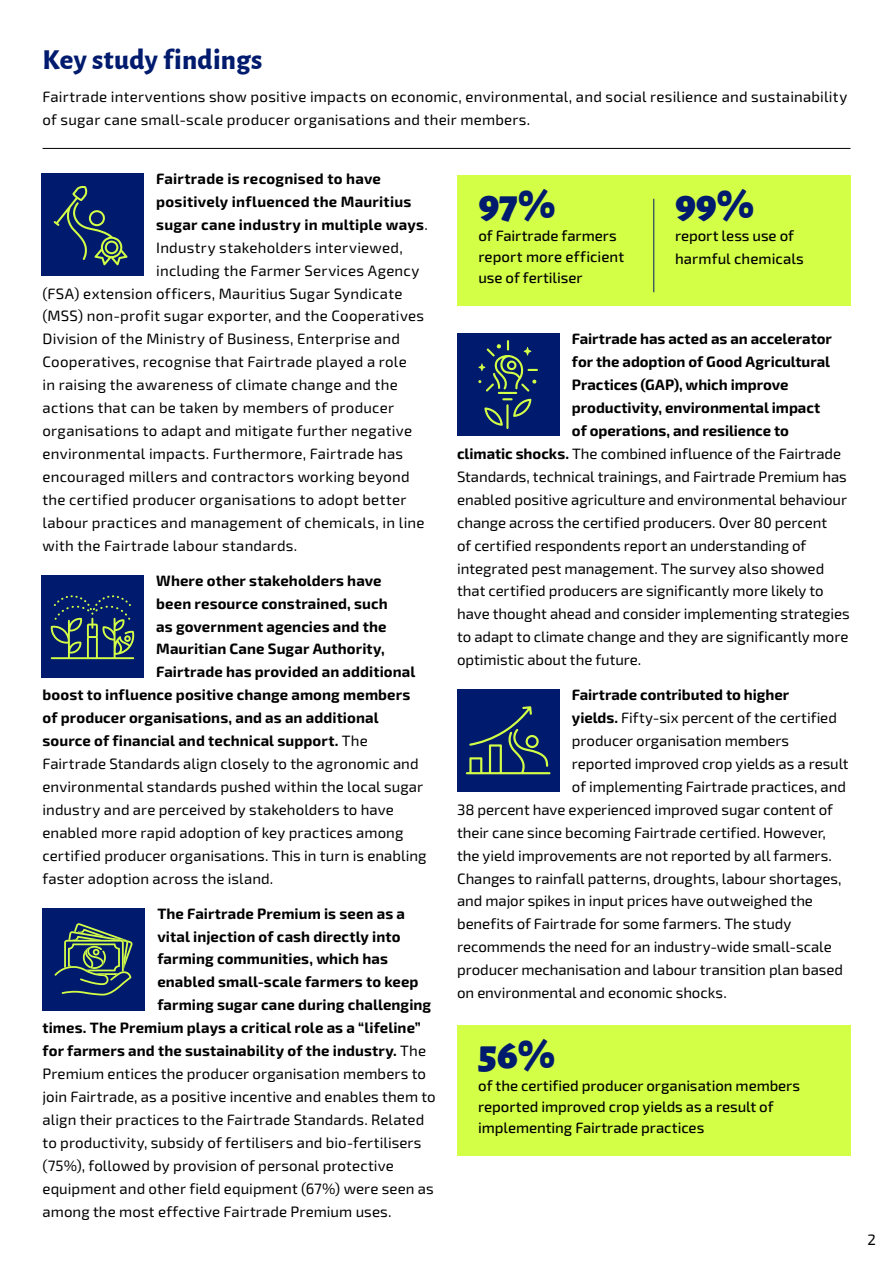
<style>
.page{position:relative;width:893px;height:1263px;background:#fff}
.page>*{position:absolute;margin:0;border:0;box-sizing:border-box;transform-origin:0 0}
.HIGHLIGHT{font:900 42px "Alegreya Sans";color:#001b6e}
.t1{font:800 28.5px "Alegreya Sans";letter-spacing:.01em;color:#001b6e}
.body{font:15px/23px "Exo 2";letter-spacing:.005em;color:#000}
.body-2{font:700 15px "Exo 2";letter-spacing:.005em;color:#000}
.body-3{font:500 15px/21px "Exo 2";color:#000}
.s1{font-weight:400}
.s2{font-weight:700}
</style>
<div class="page">
<div style="left:457px;top:1025px;width:393px;height:131px;background:#d4ff47"></div>
<div style="left:457px;top:175px;width:393px;height:131px;background:#d4ff47"></div>
<hr style="left:43px;top:148px;width:807px;height:1px;background:#000">
<div style="left:41px;top:173px;width:103px;height:102px;background:#001b6e"></div>
<svg style="left:54px;top:186px;width:74px;height:79px"></svg>
<div style="left:41px;top:575px;width:103px;height:102px;background:#001b6e"></div>
<svg style="left:51px;top:595px;width:83px;height:64px"></svg>
<div style="left:43px;top:908px;width:102px;height:102px;background:#001b6e"></div>
<svg style="left:54px;top:923px;width:79px;height:72px"></svg>
<div style="left:457px;top:333px;width:102px;height:103px;background:#001b6e"></div>
<hr style="left:506px;top:404px;width:3px;height:25px;background:#d4ff47">
<svg style="left:478px;top:340px;width:60px;height:86px"></svg>
<div style="left:457px;top:689px;width:102px;height:102px;background:#001b6e"></div>
<svg style="left:466px;top:706px;width:84px;height:68px"></svg>
<hr style="left:653px;top:199px;width:1px;height:93px;background:#001b6e">
<p class="t1" style="left:43px;top:38px;width:221px">Key study findings</p>
<p class="body" style="left:43px;top:86px;width:806px">Fairtrade interventions show positive impacts on economic, environmental, and social resilience and sustainability of sugar cane small-scale producer organisations and their members.</p>
<p class="body-2" style="left:156px;top:169px;width:226px">Fairtrade is recognised to have</p>
<p class="body-2" style="left:156px;top:192px;width:257px">positively influenced the Mauritius</p>
<p class="body-2" style="left:156px;top:215px;width:273px">sugar cane industry in multiple ways<span class="s1">.</span></p>
<p class="body" style="left:156px;top:236px;width:248px">Industry stakeholders interviewed,</p>
<p class="body" style="left:156px;top:259px;width:265px">including the Farmer Services Agency</p>
<p class="body" style="left:43px;top:282px;width:361px">(FSA) extension officers, Mauritius Sugar Syndicate</p>
<p class="body" style="left:43px;top:305px;width:383px">(MSS) non-profit sugar exporter, and the Cooperatives</p>
<p class="body" style="left:43px;top:328px;width:359px">Division of the Ministry of Business, Enterprise and</p>
<p class="body" style="left:43px;top:351px;width:366px">Cooperatives, recognise that Fairtrade played a role</p>
<p class="body" style="left:43px;top:374px;width:357px">in raising the awareness of climate change and the</p>
<p class="body" style="left:43px;top:397px;width:353px">actions that can be taken by members of producer</p>
<p class="body" style="left:43px;top:420px;width:371px">organisations to adapt and mitigate further negative</p>
<p class="body" style="left:43px;top:443px;width:362px">environmental impacts. Furthermore, Fairtrade has</p>
<p class="body" style="left:43px;top:466px;width:369px">encouraged millers and contractors working beyond</p>
<p class="body" style="left:43px;top:489px;width:365px">the certified producer organisations to adopt better</p>
<p class="body" style="left:43px;top:512px;width:384px">labour practices and management of chemicals, in line</p>
<p class="body" style="left:43px;top:535px;width:256px">with the Fairtrade labour standards.</p>
<p class="body-2" style="left:156px;top:571px;width:227px">Where other stakeholders have</p>
<p class="body-2" style="left:156px;top:594px;width:233px">been resource constrained, such</p>
<p class="body-2" style="left:156px;top:617px;width:232px">as government agencies and the</p>
<p class="body-2" style="left:156px;top:640px;width:230px">Mauritian Cane Sugar Authority,</p>
<p class="body-2" style="left:156px;top:663px;width:261px">Fairtrade has provided an additional</p>
<p class="body-2" style="left:43px;top:686px;width:369px">boost to influence positive change among members</p>
<p class="body-2" style="left:43px;top:709px;width:338px">of producer organisations, and as an additional</p>
<p class="body-2" style="left:43px;top:732px;width:327px">source of financial and technical support. <span class="s1">The</span></p>
<p class="body" style="left:43px;top:753px;width:378px">Fairtrade Standards align closely to the agronomic and</p>
<p class="body" style="left:43px;top:776px;width:382px">environmental standards pushed within the local sugar</p>
<p class="body" style="left:43px;top:799px;width:353px">industry and are perceived by stakeholders to have</p>
<p class="body" style="left:43px;top:822px;width:362px">enabled more rapid adoption of key practices among</p>
<p class="body" style="left:43px;top:845px;width:386px">certified producer organisations. This in turn is enabling</p>
<p class="body" style="left:43px;top:868px;width:232px">faster adoption across the island.</p>
<p class="body-2" style="left:157px;top:904px;width:249px">The Fairtrade Premium is seen as a</p>
<p class="body-2" style="left:157px;top:927px;width:245px">vital injection of cash directly into</p>
<p class="body-2" style="left:157px;top:950px;width:232px">farming communities, which has</p>
<p class="body-2" style="left:157px;top:973px;width:263px">enabled small-scale farmers to keep</p>
<p class="body-2" style="left:157px;top:996px;width:275px">farming sugar cane during challenging</p>
<p class="body-2" style="left:43px;top:1019px;width:380px">times. The Premium plays a critical role as a “lifeline”</p>
<p class="body-2" style="left:43px;top:1042px;width:385px">for farmers and the sustainability of the industry. <span class="s1">The</span></p>
<p class="body" style="left:43px;top:1063px;width:385px">Premium entices the producer organisation members to</p>
<p class="body" style="left:43px;top:1086px;width:395px">join Fairtrade, as a positive incentive and enables them to</p>
<p class="body" style="left:43px;top:1109px;width:383px">align their practices to the Fairtrade Standards. Related</p>
<p class="body" style="left:43px;top:1132px;width:381px">to productivity, subsidy of fertilisers and bio-fertilisers</p>
<p class="body" style="left:43px;top:1155px;width:353px">(75%), followed by provision of personal protective</p>
<p class="body" style="left:43px;top:1178px;width:393px">equipment and other field equipment (67%) were seen as</p>
<p class="body" style="left:43px;top:1200px;width:351px">among the most effective Fairtrade Premium uses.</p>
<p class="HIGHLIGHT" style="left:478px;top:170px;width:79px">97%</p>
<p class="body-3" style="left:478px;top:225px;width:147px">of Fairtrade farmers report more efficient use of fertiliser</p>
<p class="HIGHLIGHT" style="left:675px;top:170px;width:81px">99%</p>
<p class="body-3" style="left:675px;top:224px;width:130px;line-height:23px">report less use of harmful chemicals</p>
<p class="body-2" style="left:572px;top:330px;width:261px">Fairtrade has acted as an accelerator</p>
<p class="body-2" style="left:572px;top:353px;width:260px">for the adoption of Good Agricultural</p>
<p class="body-2" style="left:572px;top:376px;width:218px">Practices (GAP), which improve</p>
<p class="body-2" style="left:572px;top:398px;width:250px">productivity, environmental impact</p>
<p class="body-2" style="left:572px;top:421px;width:219px">of operations, and resilience to</p>
<p class="body" style="left:457px;top:442px;width:385px"><span class="s2">climatic shocks.</span> The combined influence of the Fairtrade</p>
<p class="body" style="left:457px;top:465px;width:391px">Standards, technical trainings, and Fairtrade Premium has</p>
<p class="body" style="left:457px;top:488px;width:391px">enabled positive agriculture and environmental behaviour</p>
<p class="body" style="left:457px;top:511px;width:371px">change across the certified producers. Over 80 percent</p>
<p class="body" style="left:457px;top:534px;width:351px">of certified respondents report an understanding of</p>
<p class="body" style="left:457px;top:557px;width:369px">integrated pest management. The survey also showed</p>
<p class="body" style="left:457px;top:580px;width:368px">that certified producers are significantly more likely to</p>
<p class="body" style="left:457px;top:603px;width:394px">have thought ahead and consider implementing strategies</p>
<p class="body" style="left:457px;top:626px;width:393px">to adapt to climate change and they are significantly more</p>
<p class="body" style="left:457px;top:649px;width:186px">optimistic about the future.</p>
<p class="body-2" style="left:572px;top:685px;width:219px">Fairtrade contributed to higher</p>
<p class="body" style="left:572px;top:706px;width:266px"><span class="s2">yields.</span> Fifty-six percent of the certified</p>
<p class="body" style="left:572px;top:729px;width:219px">producer organisation members</p>
<p class="body" style="left:572px;top:752px;width:278px">reported improved crop yields as a result</p>
<p class="body" style="left:572px;top:775px;width:276px">of implementing Fairtrade practices, and</p>
<p class="body" style="left:457px;top:798px;width:377px">38 percent have experienced improved sugar content of</p>
<p class="body" style="left:457px;top:821px;width:370px">their cane since becoming Fairtrade certified. However,</p>
<p class="body" style="left:457px;top:844px;width:376px">the yield improvements are not reported by all farmers.</p>
<p class="body" style="left:457px;top:867px;width:386px">Changes to rainfall patterns, droughts, labour shortages,</p>
<p class="body" style="left:457px;top:890px;width:357px">and major spikes in input prices have outweighed the</p>
<p class="body" style="left:457px;top:913px;width:336px">benefits of Fairtrade for some farmers. The study</p>
<p class="body" style="left:457px;top:936px;width:376px">recommends the need for an industry-wide small-scale</p>
<p class="body" style="left:457px;top:959px;width:388px">producer mechanisation and labour transition plan based</p>
<p class="body" style="left:457px;top:982px;width:271px">on environmental and economic shocks.</p>
<p class="HIGHLIGHT" style="left:478px;top:1021px;width:79px">56%</p>
<p class="body-3" style="left:478px;top:1076px;width:323px">of the certified producer organisation members reported improved crop yields as a result of implementing Fairtrade practices</p>
<p class="body" style="left:867px;top:1229px;width:10px">2</p>
</div>
